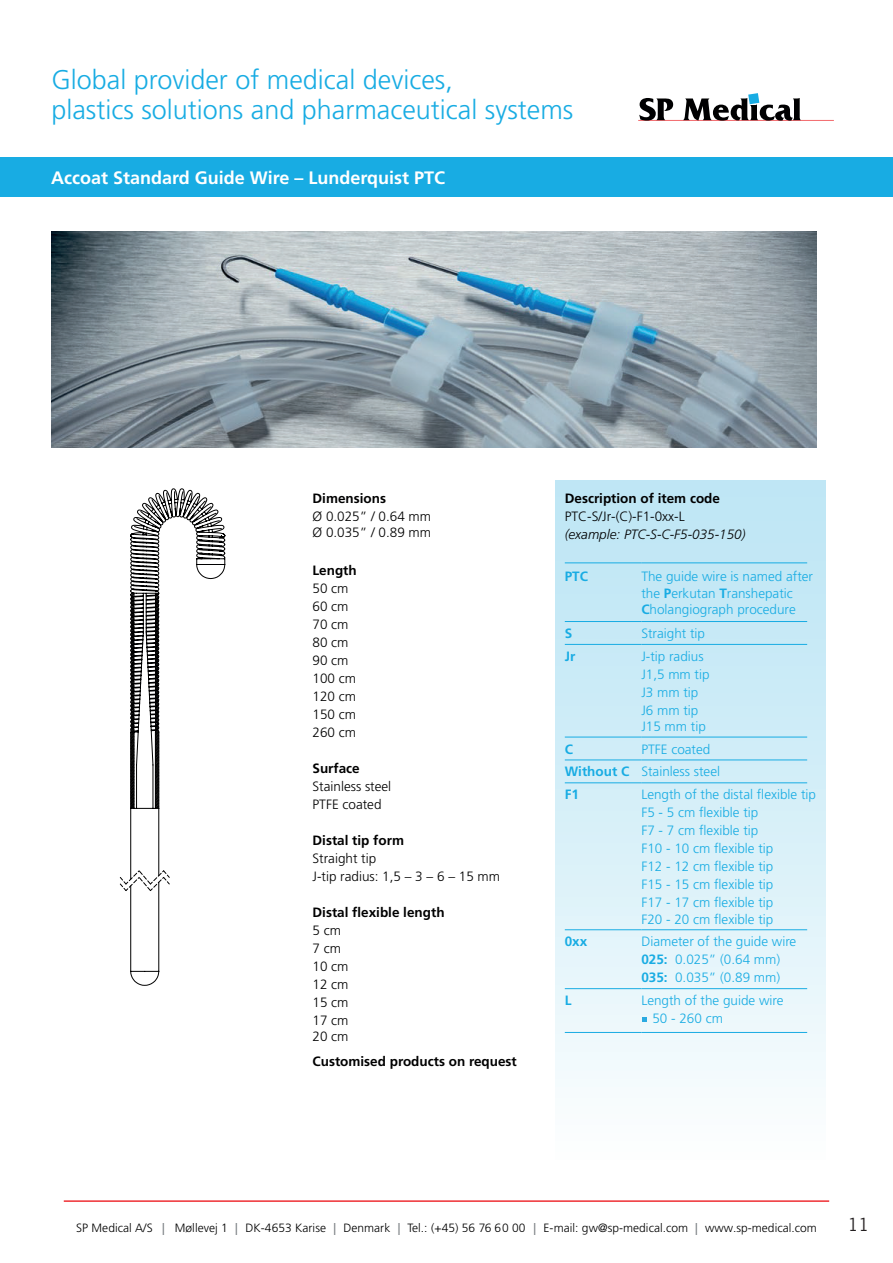
<style>
.page{position:relative;width:893px;height:1263px;background:#fff}
.page>*{position:absolute;margin:0;border:0;box-sizing:border-box;transform-origin:0 0}
.t1{font:300 27px/30px "Frutiger LT Std";color:#18ace3}
.t2{font:700 18px "Frutiger LT Std";color:#fff}
.t3{font:18px "News Gothic BT";color:#231f20}
.t4{font:300 13.5px/18px "Frutiger LT Std";color:#18ace3}
.t5{font:300 13.5px/18px "Frutiger LT Std";color:#000001}
.t6{font:700 13.5px "Frutiger LT Std";color:#000001}
.t7{font:italic 300 13.5px "Frutiger LT Std";color:#000001}
.t8{font:700 13.5px "Frutiger LT Std";color:#18ace3}
.t9{font:300 12px "Frutiger LT Std";letter-spacing:.005em;color:#000001}
.s1{font-weight:700}
.s2{font-weight:400;color:#767b7f}
</style>
<div class="page">
<div style="left:556px;top:480px;width:269px;height:684px;background:linear-gradient(to bottom,#b8e4f4,#fafdfe)"></div>
<div style="left:0;top:158px;width:893px;height:39px;background:#18ace3"></div>
<svg style="left:638px;top:93px;width:196px;height:28px"></svg>
<img style="left:51px;top:232px;width:766px;height:216px">
<hr style="left:565px;top:621px;width:76px;height:1px;background:#18ace3">
<hr style="left:641px;top:621px;width:166px;height:1px;background:#18ace3">
<hr style="left:565px;top:644px;width:76px;height:1px;background:#18ace3">
<hr style="left:641px;top:644px;width:166px;height:1px;background:#18ace3">
<hr style="left:565px;top:563px;width:76px;height:1px;background:#18ace3">
<hr style="left:641px;top:563px;width:166px;height:1px;background:#18ace3">
<hr style="left:565px;top:737px;width:76px;height:1px;background:#18ace3">
<hr style="left:641px;top:737px;width:166px;height:1px;background:#18ace3">
<hr style="left:565px;top:760px;width:76px;height:1px;background:#18ace3">
<hr style="left:641px;top:760px;width:166px;height:1px;background:#18ace3">
<hr style="left:565px;top:782px;width:76px;height:1px;background:#18ace3">
<hr style="left:641px;top:782px;width:166px;height:1px;background:#18ace3">
<hr style="left:565px;top:929px;width:76px;height:1px;background:#18ace3">
<hr style="left:641px;top:929px;width:166px;height:1px;background:#18ace3">
<hr style="left:565px;top:988px;width:76px;height:1px;background:#18ace3">
<hr style="left:641px;top:988px;width:166px;height:1px;background:#18ace3">
<hr style="left:565px;top:1032px;width:76px;height:1px;background:#18ace3">
<hr style="left:641px;top:1032px;width:166px;height:1px;background:#18ace3">
<svg style="left:119px;top:877px;width:11px;height:14px"></svg>
<svg style="left:130px;top:488px;width:96px;height:498px"></svg>
<svg style="left:642px;top:1017px;width:4px;height:4px"></svg>
<hr style="left:64px;top:1200px;width:765px;height:2px;background:#ee2e33">
<h1 class="t1" style="left:51px;top:65px;width:524px">Global provider of medical devices,<br>plastics solutions and pharmaceutical systems</h1>
<h2 class="t2" style="left:51px;top:167px;width:396px">Accoat Standard Guide Wire – Lunderquist PTC</h2>
<p class="t6" style="left:312px;top:490px;width:75px">Dimensions</p>
<p class="t5" style="left:312px;top:508px;width:120px;line-height:16.2px">Ø 0.025” / 0.64 mm<br>Ø 0.035” / 0.89 mm</p>
<p class="t6" style="left:312px;top:562px;width:46px">Length</p>
<p class="t5" style="left:312px;top:579px;width:45px">50 cm<br>60 cm<br>70 cm<br>80 cm<br>90 cm<br>100 cm<br>120 cm<br>150 cm<br>260 cm</p>
<p class="t6" style="left:312px;top:760px;width:49px">Surface</p>
<p class="t5" style="left:312px;top:777px;width:80px">Stainless steel<br>PTFE coated</p>
<p class="t6" style="left:312px;top:832px;width:93px">Distal tip form</p>
<p class="t5" style="left:312px;top:849px;width:189px">Straight tip<br>J-tip radius: 1,5 – 3 – 6 – 15 mm</p>
<p class="t6" style="left:312px;top:904px;width:134px">Distal flexible length</p>
<p class="t5" style="left:312px;top:921px;width:38px">5 cm<br>7 cm<br>10 cm<br>12 cm<br>15 cm<br>17 cm</p>
<p class="t5" style="left:312px;top:1027px;width:38px">20 cm</p>
<p class="t6" style="left:312px;top:1053px;width:206px">Customised products on request</p>
<p class="t6" style="left:565px;top:490px;width:157px">Description of item code</p>
<p class="t5" style="left:565px;top:507px;width:121px">PTC-S/Jr-(C)-F1-0xx-L</p>
<p class="t7" style="left:565px;top:526px;width:182px">(example: PTC-S-C-F5-035-150)</p>
<p class="t8" style="left:565px;top:569px;width:25px">PTC</p>
<p class="t4" style="left:641px;top:569px;width:173px;line-height:16.2px">The guide wire is named after the <span class="s1">P</span>erkutan <span class="s1">T</span>ranshepatic<br><span class="s1">C</span>holangiograph procedure</p>
<p class="t8" style="left:565px;top:648px;width:12px">Jr</p>
<p class="t4" style="left:641px;top:647px;width:70px">J-tip radius<br>J1,5 mm tip<br>J3 mm tip<br>J6 mm tip</p>
<p class="t4" style="left:641px;top:718px;width:66px">J15 mm tip</p>
<p class="t8" style="left:565px;top:741px;width:10px">C</p>
<p class="t8" style="left:565px;top:625px;width:9px">S</p>
<p class="t4" style="left:641px;top:624px;width:65px">Straight tip</p>
<p class="t4" style="left:565px;top:738px;width:157px;line-height:23px;text-indent:77px">PTFE coated<br><span class="s1">Without C</span> Stainless steel<br><span class="s1">F1</span></p>
<p class="t4" style="left:641px;top:786px;width:176px">Length of the distal flexible tip<br>F5 - 5 cm flexible tip<br>F7 - 7 cm flexible tip<br>F10 - 10 cm flexible tip<br>F12 - 12 cm flexible tip<br>F15 - 15 cm flexible tip<br>F17 - 17 cm flexible tip</p>
<p class="t4" style="left:641px;top:910px;width:134px">F20 - 20 cm flexible tip</p>
<p class="t8" style="left:565px;top:934px;width:24px">0xx</p>
<p class="t4" style="left:641px;top:933px;width:157px">Diameter of the guide wire<br><span class="s1">025:</span> 0.025” (0.64 mm)<br><span class="s1">035:</span> 0.035” (0.89 mm)</p>
<p class="t8" style="left:565px;top:992px;width:8px">L</p>
<p class="t4" style="left:652px;top:992px;width:133px;text-indent:-11px">Length of the guide wire<br>50 - 260 cm</p>
<p class="t9" style="left:76px;top:1221px;width:742px">SP Medical A/S <span class="s2">|</span> Møllevej 1 <span class="s2">|</span> DK-4653 Karise <span class="s2">|</span> Denmark <span class="s2">|</span> Tel.: (+45) 56 76 60 00 <span class="s2">|</span> E-mail: gw@sp-medical.com <span class="s2">|</span> www.sp-medical.com</p>
<h2 class="t3" style="left:848px;top:1214px;width:23px">11</h2>
</div>
